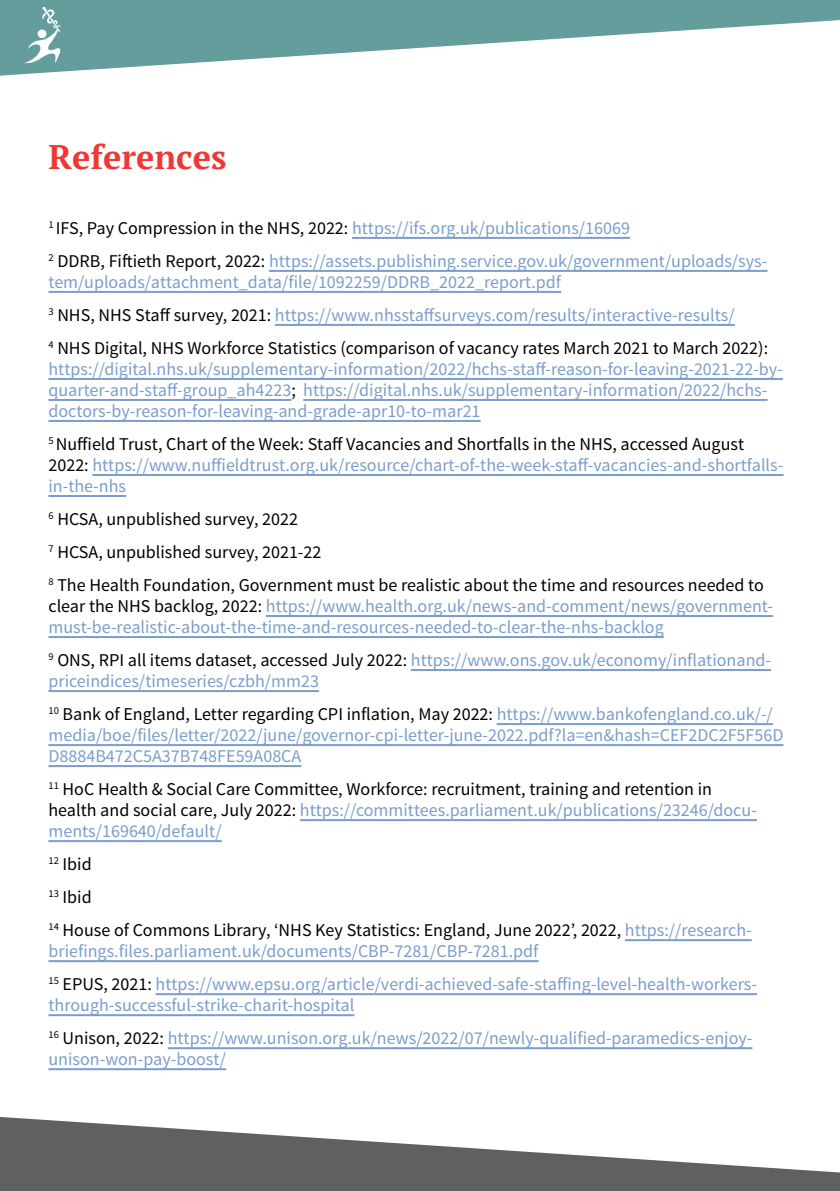
<style>
.page{position:relative;width:840px;height:1191px;background:#fff}
.page>*{position:absolute;margin:0;border:0;box-sizing:border-box;transform-origin:0 0}
.t1{font:700 34px "PT Serif";color:#ef3836}
.t2{font:18px/21px "Source Sans Pro";color:#7b9dcc}
.t3{font:18px/33px "Source Sans Pro";color:#000}
.s1{color:#000}
.s2{color:#7b9dcc}
</style>
<div class="page">
<svg style="left:0;top:0;width:839px;height:76px;fill:#659c9c"></svg>
<svg style="left:24px;top:7px;width:42px;height:58px"></svg>
<svg style="left:0;top:1117px;width:839px;height:74px;fill:#5f6062"></svg>
<hr style="left:352px;top:237px;width:277px;height:2px;background:#7b9dcc">
<hr style="left:269px;top:270px;width:498px;height:2px;background:#7b9dcc">
<hr style="left:48px;top:291px;width:513px;height:2px;background:#7b9dcc">
<hr style="left:275px;top:324px;width:459px;height:2px;background:#7b9dcc">
<hr style="left:48px;top:378px;width:734px;height:2px;background:#7b9dcc">
<hr style="left:48px;top:399px;width:243px;height:2px;background:#7b9dcc">
<hr style="left:303px;top:399px;width:464px;height:2px;background:#7b9dcc">
<hr style="left:48px;top:420px;width:432px;height:2px;background:#7b9dcc">
<hr style="left:92px;top:474px;width:691px;height:2px;background:#7b9dcc">
<hr style="left:48px;top:495px;width:78px;height:2px;background:#7b9dcc">
<hr style="left:266px;top:615px;width:506px;height:2px;background:#7b9dcc">
<hr style="left:48px;top:636px;width:615px;height:2px;background:#7b9dcc">
<hr style="left:410px;top:669px;width:360px;height:2px;background:#7b9dcc">
<hr style="left:48px;top:690px;width:271px;height:2px;background:#7b9dcc">
<hr style="left:496px;top:723px;width:276px;height:2px;background:#7b9dcc">
<hr style="left:48px;top:744px;width:735px;height:2px;background:#7b9dcc">
<hr style="left:48px;top:765px;width:253px;height:2px;background:#7b9dcc">
<hr style="left:300px;top:819px;width:456px;height:2px;background:#7b9dcc">
<hr style="left:48px;top:840px;width:174px;height:2px;background:#7b9dcc">
<hr style="left:624px;top:939px;width:127px;height:2px;background:#7b9dcc">
<hr style="left:48px;top:960px;width:490px;height:2px;background:#7b9dcc">
<hr style="left:155px;top:993px;width:601px;height:2px;background:#7b9dcc">
<hr style="left:48px;top:1014px;width:306px;height:2px;background:#7b9dcc">
<hr style="left:168px;top:1047px;width:584px;height:2px;background:#7b9dcc">
<hr style="left:48px;top:1068px;width:178px;height:2px;background:#7b9dcc">
<h1 class="t1" style="left:48px;top:135px;width:179px">References</h1>
<p class="t2" style="left:48px;top:212px;width:720px;line-height:33px"><sup>1</sup> <span class="s1">IFS, Pay Compression in the NHS, 2022:</span> https://ifs.org.uk/publications/16069<br><sup>2</sup> <span class="s1">DDRB, Fiftieth Report, 2022:</span> https://assets.publishing.service.gov.uk/government/uploads/sys-</p>
<p class="t2" style="left:48px;top:266px;width:720px;line-height:33px">tem/uploads/attachment_data/file/1092259/DDRB_2022_report.pdf<br><sup>3</sup> <span class="s1">NHS, NHS Staff survey, 2021:</span> https://www.nhsstaffsurveys.com/results/interactive-results/<br><sup>4</sup> <span class="s1">NHS Digital, NHS Workforce Statistics (comparison of vacancy rates March 2021 to March 2022):</span></p>
<p class="t2" style="left:48px;top:359px;width:735px">https://digital.nhs.uk/supplementary-information/2022/hchs-staff-reason-for-leaving-2021-22-by&shy;quarter-and-staff-group_ah4223<span class="s1">;</span> https://digital.nhs.uk/supplementary-information/2022/hchs&shy;doctors-by-reason-for-leaving-and-grade-apr10-to-mar21</p>
<p class="t2" style="left:48px;top:434px;width:736px"><sup>5</sup> <span class="s1">Nuffield Trust, Chart of the Week: Staff Vacancies and Shortfalls in the NHS, accessed August<br>2022:</span> https://www.nuffieldtrust.org.uk/resource/chart-of-the-week-staff-vacancies-and-shortfalls&shy;in-the-nhs</p>
<p class="t3" style="left:48px;top:503px;width:716px"><sup>6</sup> HCSA, unpublished survey, 2022<br><sup>7</sup> HCSA, unpublished survey, 2021-22<br><sup>8</sup> The Health Foundation, Government must be realistic about the time and resources needed to</p>
<p class="t2" style="left:48px;top:596px;width:725px"><span class="s1">clear the NHS backlog, 2022:</span> https://www.health.org.uk/news-and-comment/news/government&shy;must-be-realistic-about-the-time-and-resources-needed-to-clear-the-nhs-backlog</p>
<p class="t2" style="left:48px;top:650px;width:723px"><sup>9</sup> <span class="s1">ONS, RPI all items dataset, accessed July 2022:</span> https://www.ons.gov.uk/economy/inflationand&shy;priceindices/timeseries/czbh/mm23</p>
<p class="t2" style="left:48px;top:704px;width:736px"><sup>10</sup> <span class="s1">Bank of England, Letter regarding CPI inflation, May 2022:</span> https://www.bankofengland.co.uk/-/ media/boe/files/letter/2022/june/governor-cpi-letter-june-2022.pdf?la=en&amp;hash=CEF2DC2F5F56D<br>D8884B472C5A37B748FE59A08CA</p>
<p class="t3" style="left:48px;top:779px;width:709px;line-height:21px"><sup>11</sup> HoC Health &amp; Social Care Committee, Workforce: recruitment, training and retention in health and social care, July 2022: <span class="s2">https://committees.parliament.uk/publications/23246/docu&shy;ments/169640/default/</span></p>
<p class="t3" style="left:48px;top:848px;width:704px"><sup>12</sup> Ibid<br><sup>13</sup> Ibid<br><sup>14</sup> House of Commons Library, ‘NHS Key Statistics: England, June 2022’, 2022, <span class="s2">https://research-</span></p>
<p class="t2" style="left:48px;top:935px;width:709px;line-height:33px">briefings.files.parliament.uk/documents/CBP-7281/CBP-7281.pdf<br><sup>15</sup> <span class="s1">EPUS, 2021:</span> https://www.epsu.org/article/verdi-achieved-safe-staffing-level-health-workers-</p>
<p class="t2" style="left:48px;top:989px;width:705px;line-height:33px">through-successful-strike-charit-hospital<br><sup>16</sup> <span class="s1">Unison, 2022:</span> https://www.unison.org.uk/news/2022/07/newly-qualified-paramedics-enjoy-</p>
<p class="t2" style="left:48px;top:1049px;width:179px">unison-won-pay-boost/</p>
</div>
